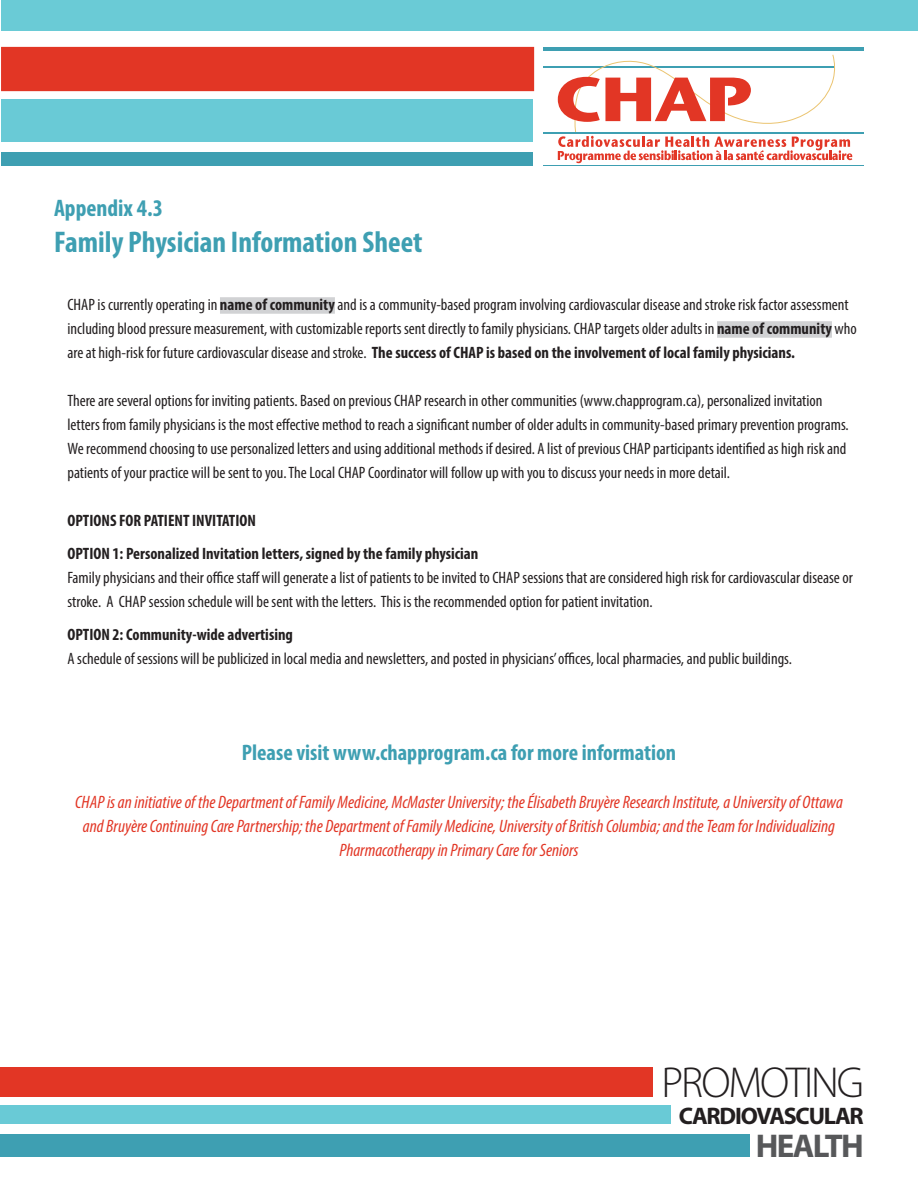
<style>
.page{position:relative;width:918px;height:1188px;background:#fff}
.page>*{position:absolute;margin:0;border:0;box-sizing:border-box;transform-origin:0 0}
.t1{font:300 43.5px "Myriad Pro";letter-spacing:-.05em;color:#231f20}
.t2{font:700 33px "Myriad Pro";letter-spacing:-.05em;color:#57585a}
.t3{font:700 condensed 30px "Myriad Pro";color:#3e9fb2}
.t4{font:700 24px "Myriad Pro";letter-spacing:-.05em;color:#231f20}
.t5{font:700 condensed 24px "Myriad Pro";color:#3e9fb2}
.t6{font:700 condensed 22.5px "Myriad Pro";color:#3e9fb2}
.t7{font:italic condensed 18px/24px "Myriad Pro";color:#e23625;text-align:center}
.t8{font:condensed 16.5px/24px "Myriad Pro";color:#231f20}
.t9{font:700 condensed 16.5px/33px "Myriad Pro";color:#231f20}
.s1{font-weight:700}
</style>
<div class="page">
<div style="left:220px;top:297px;width:115px;height:17px;background:#d1d2d4"></div>
<div style="left:717px;top:321px;width:115px;height:17px;background:#d1d2d4"></div>
<div style="left:0;top:1067px;width:653px;height:29px;background:#e23625"></div>
<div style="left:0;top:1106px;width:670px;height:18px;background:#69cad6"></div>
<div style="left:0;top:1135px;width:750px;height:22px;background:#3e9fb2"></div>
<div style="left:2px;top:0;width:916px;height:31px;background:#6acbd6"></div>
<div style="left:2px;top:48px;width:531px;height:42px;background:#e23625"></div>
<div style="left:1px;top:47px;width:533px;height:44px;border:2px solid #e23625"></div>
<div style="left:2px;top:99px;width:531px;height:43px;background:#69cad6"></div>
<div style="left:2px;top:152px;width:531px;height:14px;background:#3e9fb2"></div>
<hr style="left:543px;top:48px;width:321px;height:3px;background:#3e9fb2">
<hr style="left:543px;top:165px;width:321px;height:1px;background:#3e9fb2">
<hr style="left:543px;top:66px;width:292px;height:2px;background:#3e9fb2">
<svg style="left:558px;top:54px;width:294px;height:109px"></svg>
<hr style="left:543px;top:132px;width:321px;height:2px;background:#3e9fb2">
<h3 class="t5" style="left:54px;top:193px;width:110px">Appendix 4.3</h3>
<h3 class="t3" style="left:54px;top:223px;width:370px">Family Physician Information Sheet</h3>
<p class="t8" style="left:68px;top:292px;width:791px">CHAP is currently operating in <span class="s1">name of community</span> and is a community-based program involving cardiovascular disease and stroke risk factor assessment including blood pressure measurement, with customizable reports sent directly to family physicians. CHAP targets older adults in <span class="s1">name of community</span> who are at high-risk for future cardiovascular disease and stroke. <span class="s1">The success of CHAP is based on the involvement of local family physicians.</span></p>
<p class="t8" style="left:68px;top:388px;width:783px">There are several options for inviting patients. Based on previous CHAP research in other communities (www.chapprogram.ca), personalized invitation letters from family physicians is the most effective method to reach a significant number of older adults in community-based primary prevention programs.<br>We recommend choosing to use personalized letters and using additional methods if desired. A list of previous CHAP participants identified as high risk and patients of your practice will be sent to you. The Local CHAP Coordinator will follow up with you to discuss your needs in more detail.</p>
<p class="t9" style="left:68px;top:504px;width:412px">OPTIONS FOR PATIENT INVITATION<br>OPTION 1: Personalized Invitation letters, signed by the family physician</p>
<p class="t8" style="left:68px;top:565px;width:787px">Family physicians and their office staff will generate a list of patients to be invited to CHAP sessions that are considered high risk for cardiovascular disease or stroke. A CHAP session schedule will be sent with the letters. This is the recommended option for patient invitation.</p>
<p class="t9" style="left:68px;top:618px;width:227px">OPTION 2: Community-wide advertising</p>
<p class="t8" style="left:68px;top:646px;width:726px">A schedule of sessions will be publicized in local media and newsletters, and posted in physicians’ offices, local pharmacies, and public buildings.</p>
<h3 class="t6" style="left:242px;top:738px;width:436px">Please visit www.chapprogram.ca for more information</h3>
<p class="t7" style="left:75px;top:790px;width:769px">CHAP is an initiative of the Department of Family Medicine, McMaster University; the Élisabeth Bruyère Research Institute, a University of Ottawa and Bruyère Continuing Care Partnership; the Department of Family Medicine, University of British Columbia; and the Team for Individualizing<br>Pharmacotherapy in Primary Care for Seniors</p>
<h1 class="t1" style="left:662px;top:1056px;width:204px">PROMOTING</h1>
<h3 class="t4" style="left:679px;top:1100px;width:187px">CARDIOVASCULAR</h3>
<h2 class="t2" style="left:756px;top:1124px;width:110px">HEALTH</h2>
</div>
